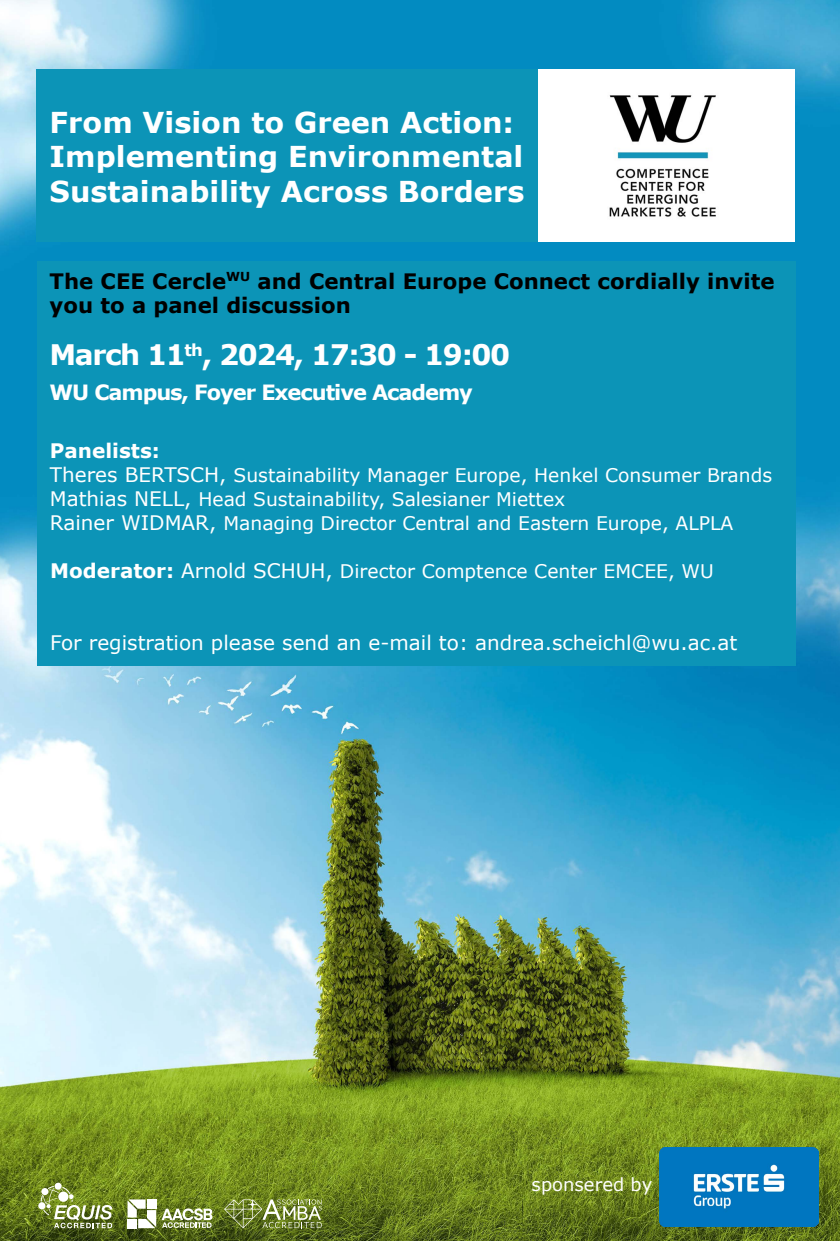
<style>
.page{position:relative;width:840px;height:1241px;background:#fff}
.page>*{position:absolute;margin:0;border:0;box-sizing:border-box;transform-origin:0 0}
.t1{font:700 28.75px/34.5px "Verdana";color:#fff}
.t2{font:700 28.25px "Verdana";letter-spacing:-.05em;color:#fff}
.t3{font:700 21.25px/24px "Verdana";color:#000}
.t4{font:700 21px "Verdana";letter-spacing:-.05em;color:#fff}
.t5{font:20px "Verdana";color:#fff}
.t6{font:700 20px "Verdana";color:#fff}
.t7{font:18.75px/24px "Verdana";color:#fff}
.t8{font:18px "Verdana";color:#fff}
.s1{font-size:20px}
.s2{font-weight:700;font-size:20px}
</style>
<div class="page">
<img style="left:0;top:0;width:840px;height:1240px">
<div style="left:37px;top:69px;width:758px;height:172px;background:#0c94b7"></div>
<div style="left:37px;top:262px;width:759px;height:403px;background:#0c94b7"></div>
<div style="left:539px;top:69px;width:256px;height:172px;background:#fff"></div>
<svg style="left:224px;top:1199px;width:98px;height:28px;background:#84944e"></svg>
<svg style="left:127px;top:1199px;width:29px;height:28px"></svg>
<div style="left:127px;top:1218px;width:10px;height:9px;background:#fff"></div>
<svg style="left:162px;top:1208px;width:50px;height:19px"></svg>
<svg style="left:38px;top:1201px;width:7px;height:8px"></svg>
<svg style="left:55px;top:1182px;width:7px;height:7px"></svg>
<svg style="left:41px;top:1185px;width:71px;height:42px;background:#8c9c54"></svg>
<img style="left:609px;top:95px;width:107px;height:122px">
<img style="left:659px;top:1147px;width:160px;height:78px">
<h1 class="t1" style="left:50px;top:104px;width:476px">From Vision to Green Action:<br>Implementing Environmental<br>Sustainability Across Borders</h1>
<p class="t3" style="left:50px;top:268px;width:726px">The CEE Cercle<sup>WU</sup> and Central Europe Connect cordially invite you to a panel discussion</p>
<h2 class="t2" style="left:50px;top:335px;width:462px">March 11<sup>th</sup>, 2024, 17:30 - 19:00</h2>
<p class="t4" style="left:50px;top:377px;width:425px">WU Campus, Foyer Executive Academy</p>
<p class="t6" style="left:50px;top:436px;width:112px">Panelists:</p>
<p class="t7" style="left:50px;top:463px;width:724px"><span class="s1">Theres BERTSCH,</span> Sustainability Manager Europe, Henkel Consumer Brands<br><span class="s1">Mathias NELL,</span> Head Sustainability, Salesianer Miettex<br><span class="s1">Rainer WIDMAR,</span> Managing Director Central and Eastern Europe, ALPLA</p>
<p class="t7" style="left:50px;top:559px;width:665px"><span class="s2">Moderator:</span> <span class="s1">Arnold SCHUH,</span> Director Comptence Center EMCEE, WU</p>
<p class="t5" style="left:50px;top:629px;width:689px">For registration please send an e-mail to: andrea.scheichl@wu.ac.at</p>
<p class="t8" style="left:531px;top:1171px;width:122px">sponsered by</p>
</div>
